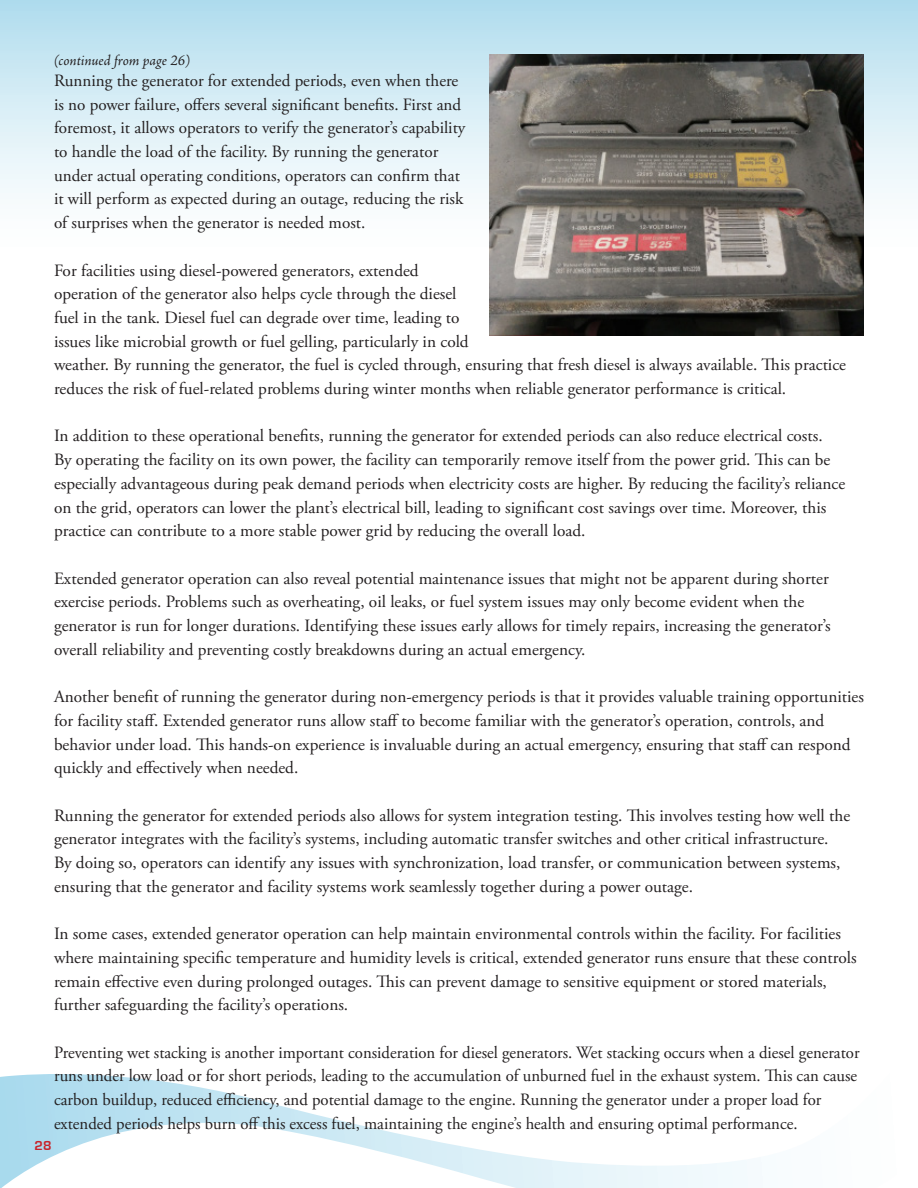
<style>
.page{position:relative;width:918px;height:1188px;background:#fff}
.page>*{position:absolute;margin:0;border:0;box-sizing:border-box;transform-origin:0 0}
.t1{font:17.25px/23.7px "Adobe Garamond Pro";color:#231f20}
.t2{font:italic 15px "Adobe Jenson Pro";letter-spacing:-.005em;color:#231f20}
.t3{font:700 13.5px "Eurostile";color:#c8242b}
</style>
<div class="page">
<svg style="left:0;top:1074px;width:748px;height:114px"></svg>
<div style="left:0;top:0;width:918px;height:256px;background:linear-gradient(to bottom,#b3deee,#fff)"></div>
<img style="left:489px;top:54px;width:375px;height:281px">
<p class="t2" style="left:54px;top:52px;width:138px">(continued from page 26)</p>
<p class="t1" style="left:54px;top:69px;width:413px">Running the generator for extended periods, even when there is no power failure, offers several significant benefits. First and foremost, it allows operators to verify the generator’s capability to handle the load of the facility. By running the generator under actual operating conditions, operators can confirm that it will perform as expected during an outage, reducing the risk of surprises when the generator is needed most.</p>
<p class="t1" style="left:54px;top:259px;width:794px">For facilities using diesel-powered generators, extended<br>operation of the generator also helps cycle through the diesel<br>fuel in the tank. Diesel fuel can degrade over time, leading to<br>issues like microbial growth or fuel gelling, particularly in cold<br>weather. By running the generator, the fuel is cycled through, ensuring that fresh diesel is always available. This practice reduces the risk of fuel-related problems during winter months when reliable generator performance is critical.</p>
<p class="t1" style="left:54px;top:425px;width:793px">In addition to these operational benefits, running the generator for extended periods can also reduce electrical costs.<br>By operating the facility on its own power, the facility can temporarily remove itself from the power grid. This can be especially advantageous during peak demand periods when electricity costs are higher. By reducing the facility’s reliance on the grid, operators can lower the plant’s electrical bill, leading to significant cost savings over time. Moreover, this practice can contribute to a more stable power grid by reducing the overall load.</p>
<p class="t1" style="left:54px;top:567px;width:778px">Extended generator operation can also reveal potential maintenance issues that might not be apparent during shorter exercise periods. Problems such as overheating, oil leaks, or fuel system issues may only become evident when the generator is run for longer durations. Identifying these issues early allows for timely repairs, increasing the generator’s overall reliability and preventing costly breakdowns during an actual emergency.</p>
<p class="t1" style="left:54px;top:685px;width:812px">Another benefit of running the generator during non-emergency periods is that it provides valuable training opportunities for facility staff. Extended generator runs allow staff to become familiar with the generator’s operation, controls, and behavior under load. This hands-on experience is invaluable during an actual emergency, ensuring that staff can respond quickly and effectively when needed.</p>
<p class="t1" style="left:54px;top:804px;width:798px">Running the generator for extended periods also allows for system integration testing. This involves testing how well the generator integrates with the facility’s systems, including automatic transfer switches and other critical infrastructure.<br>By doing so, operators can identify any issues with synchronization, load transfer, or communication between systems, ensuring that the generator and facility systems work seamlessly together during a power outage.</p>
<p class="t1" style="left:54px;top:922px;width:804px">In some cases, extended generator operation can help maintain environmental controls within the facility. For facilities where maintaining specific temperature and humidity levels is critical, extended generator runs ensure that these controls remain effective even during prolonged outages. This can prevent damage to sensitive equipment or stored materials, further safeguarding the facility’s operations.</p>
<p class="t1" style="left:54px;top:1041px;width:807px">Preventing wet stacking is another important consideration for diesel generators. Wet stacking occurs when a diesel generator runs under low load or for short periods, leading to the accumulation of unburned fuel in the exhaust system. This can cause carbon buildup, reduced efficiency, and potential damage to the engine. Running the generator under a proper load for extended periods helps burn off this excess fuel, maintaining the engine’s health and ensuring optimal performance.</p>
<p class="t3" style="left:35px;top:1138px;width:18px">28</p>
</div>
